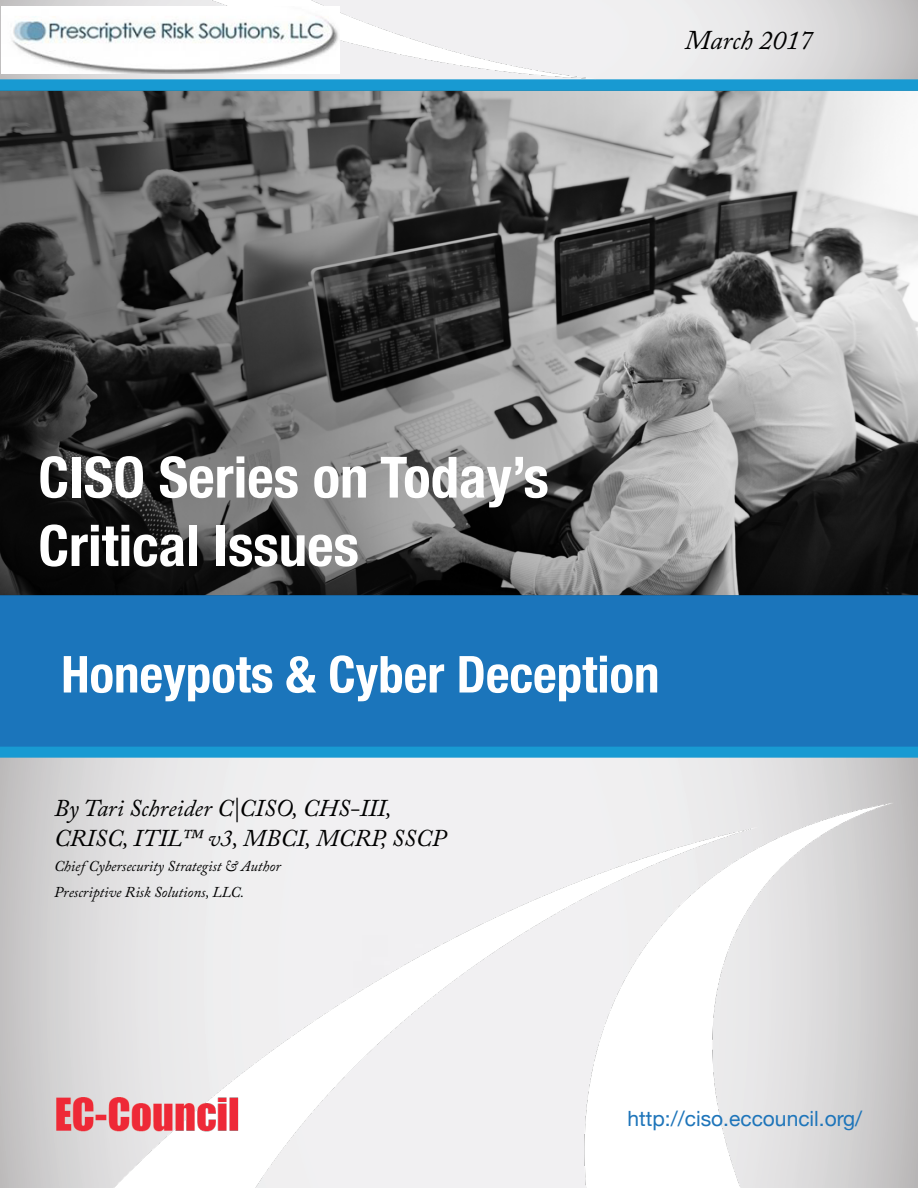
<style>
.page{position:relative;width:918px;height:1188px;background:#fff}
.page>*{position:absolute;margin:0;border:0;box-sizing:border-box;transform-origin:0 0}
.t1{font:700 condensed 57px/68.4px "Helvetica Neue";color:#fff}
.t2{font:700 condensed 51px "Helvetica Neue";color:#fff}
.t3{font:italic 27px "Adobe Caslon Pro";color:#000}
.t4{font:italic 24px/30px "Adobe Caslon Pro";color:#000}
.t5{font:21px "Helvetica Neue";color:#1e75ba}
.t6{font:italic 15px/25.5px "Adobe Caslon Pro";color:#000}
</style>
<div class="page">
<img style="left:0;top:0;width:918px;height:1188px">
<img style="left:2px;top:6px;width:337px;height:68px">
<h3 class="t3" style="left:685px;top:24px;width:130px">March 2017</h3>
<h1 class="t1" style="left:38px;top:439px;width:512px">CISO Series on Today’s<br>Critical Issues</h1>
<h2 class="t2" style="left:61px;top:632px;width:600px">Honeypots &amp; Cyber Deception</h2>
<h3 class="t4" style="left:54px;top:792px;width:394px">By Tari Schreider C|CISO, CHS-III,<br>CRISC, ITIL™ v3, MBCI, MCRP, SSCP</h3>
<p class="t6" style="left:54px;top:853px;width:228px">Chief Cybersecurity Strategist &amp; Author<br>Prescriptive Risk Solutions, LLC.</p>
<h3 class="t5" style="left:628px;top:1103px;width:236px">http://ciso.eccouncil.org/</h3>
</div>
